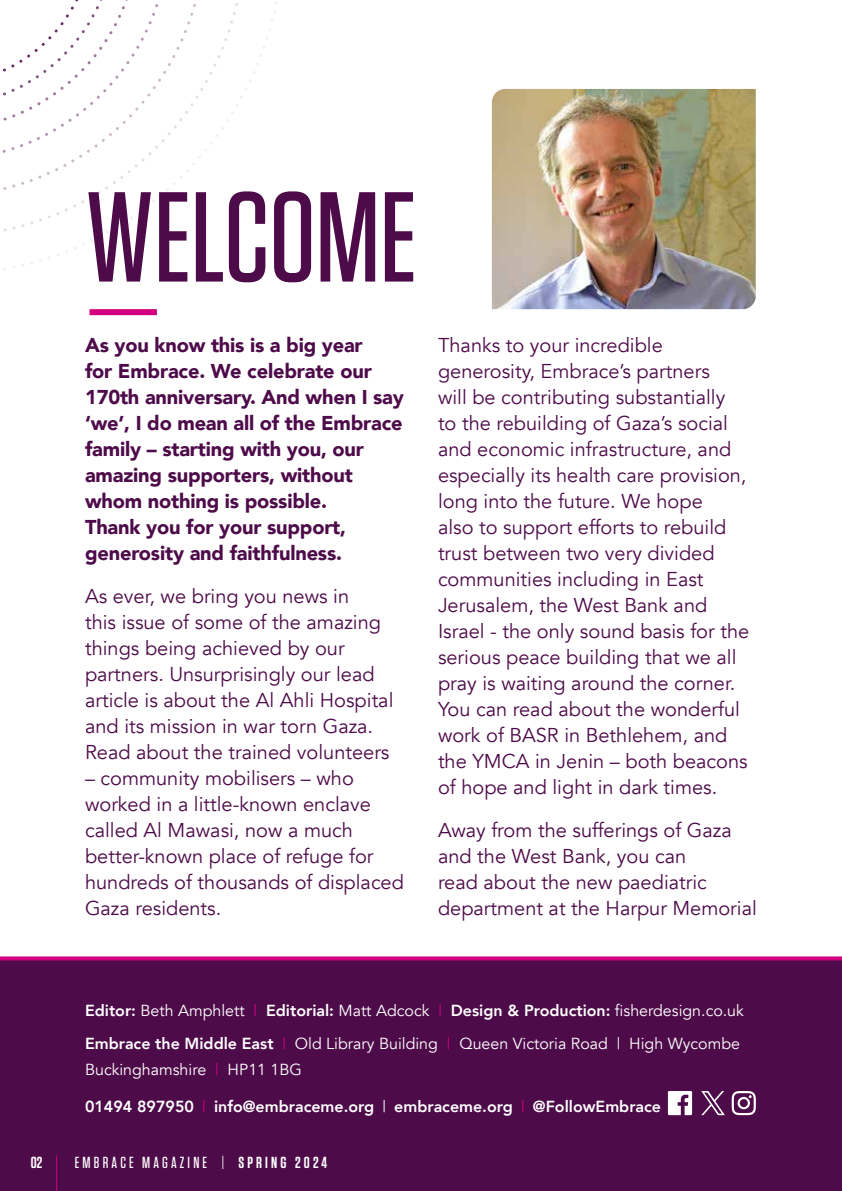
<style>
.page{position:relative;width:842px;height:1191px;background:#fff}
.page>*{position:absolute;margin:0;border:0;box-sizing:border-box;transform-origin:0 0}
.t1{font:500 127.6px "Tungsten";color:#4e0b4a}
.t2{font:20px/26px "Avenir";color:#4e0b4a}
.t3{font:900 20px/26px "Avenir";letter-spacing:-.01em;color:#4e0b4a}
.t4{font:16px/33.4px "Avenir";color:#fff}
.t5{font:800 16px "Avenir";color:#fff}
.t6{font:500 16px "Tungsten";letter-spacing:.2em;color:#fff}
.t7{font:600 16px "Tungsten";color:#fff}
.s1{font-weight:800}
.s2{color:#d2007f}
.s3{font-weight:400;color:#d2007f}
.s4{font-weight:400}
.s5{font-weight:600}
</style>
<div class="page">
<div style="left:0;top:958px;width:842px;height:233px;background:#4e0b4a"></div>
<hr style="left:56px;top:1155px;width:1px;height:36px;background:#d2007f">
<svg style="left:0;top:956px;width:842px;height:4px;background:#d71d8d"></svg>
<svg style="left:3px;top:3px;width:244px;height:237px"></svg>
<svg style="left:2px;top:0;width:170px;height:163px"></svg>
<div style="left:90px;top:309px;width:67px;height:6px;background:#d2007f"></div>
<svg style="left:668px;top:1091px;width:24px;height:24px"></svg>
<svg style="left:732px;top:1091px;width:24px;height:24px"></svg>
<svg style="left:701px;top:1091px;width:24px;height:24px"></svg>
<img style="left:492px;top:89px;width:264px;height:220px">
<h1 class="t1" style="left:85px;top:171px;width:333px">WELCOME</h1>
<p class="t3" style="left:85px;top:331px;width:320px">As you know this is a big year<br>for Embrace. We celebrate our<br>170th anniversary. And when I say ‘we’, I do mean all of the Embrace family – starting with you, our amazing supporters, without whom nothing is possible.<br>Thank you for your support, generosity and faithfulness.</p>
<p class="t2" style="left:85px;top:583px;width:310px">As ever, we bring you news in<br>this issue of some of the amazing things being achieved by our partners. Unsurprisingly our lead article is about the Al Ahli Hospital and its mission in war torn Gaza.<br>Read about the trained volunteers</p>
<p class="t2" style="left:85px;top:765px;width:320px">– community mobilisers – who worked in a little-known enclave called Al Mawasi, now a much better-known place of refuge for hundreds of thousands of displaced<br>Gaza residents.</p>
<p class="t2" style="left:438px;top:332px;width:313px">Thanks to your incredible generosity, Embrace’s partners<br>will be contributing substantially<br>to the rebuilding of Gaza’s social and economic infrastructure, and especially its health care provision, long into the future. We hope<br>also to support efforts to rebuild trust between two very divided communities including in East<br>Jerusalem, the West Bank and<br>Israel - the only sound basis for the serious peace building that we all pray is waiting around the corner.<br>You can read about the wonderful work of BASR in Bethlehem, and the YMCA in Jenin – both beacons of hope and light in dark times.</p>
<p class="t2" style="left:438px;top:817px;width:320px">Away from the sufferings of Gaza and the West Bank, you can<br>read about the new paediatric department at the Harpur Memorial</p>
<p class="t4" style="left:85px;top:993px;width:660px"><span class="s1">Editor:</span> Beth Amphlett <span class="s2">|</span> <span class="s1">Editorial:</span> Matt Adcock <span class="s2">|</span> <span class="s1">Design &amp; Production:</span> fisherdesign.co.uk<br><span class="s1">Embrace the Middle East</span> <span class="s2">|</span> Old Library Building <span class="s2">|</span> Queen Victoria Road | High Wycombe</p>
<p class="t4" style="left:85px;top:1053px;width:218px">Buckinghamshire <span class="s2">|</span> HP11 1BG</p>
<p class="t5" style="left:85px;top:1094px;width:577px">01494 897950 <span class="s3">|</span> info@embraceme.org <span class="s4">|</span> embraceme.org <span class="s3">|</span> @FollowEmbrace</p>
<p class="t7" style="left:31px;top:1154px;width:13px">02</p>
<p class="t6" style="left:75px;top:1154px;width:254px">EMBRACE MAGAZINE <span class="s4">|</span> <span class="s5">SPRING 2024</span></p>
</div>
